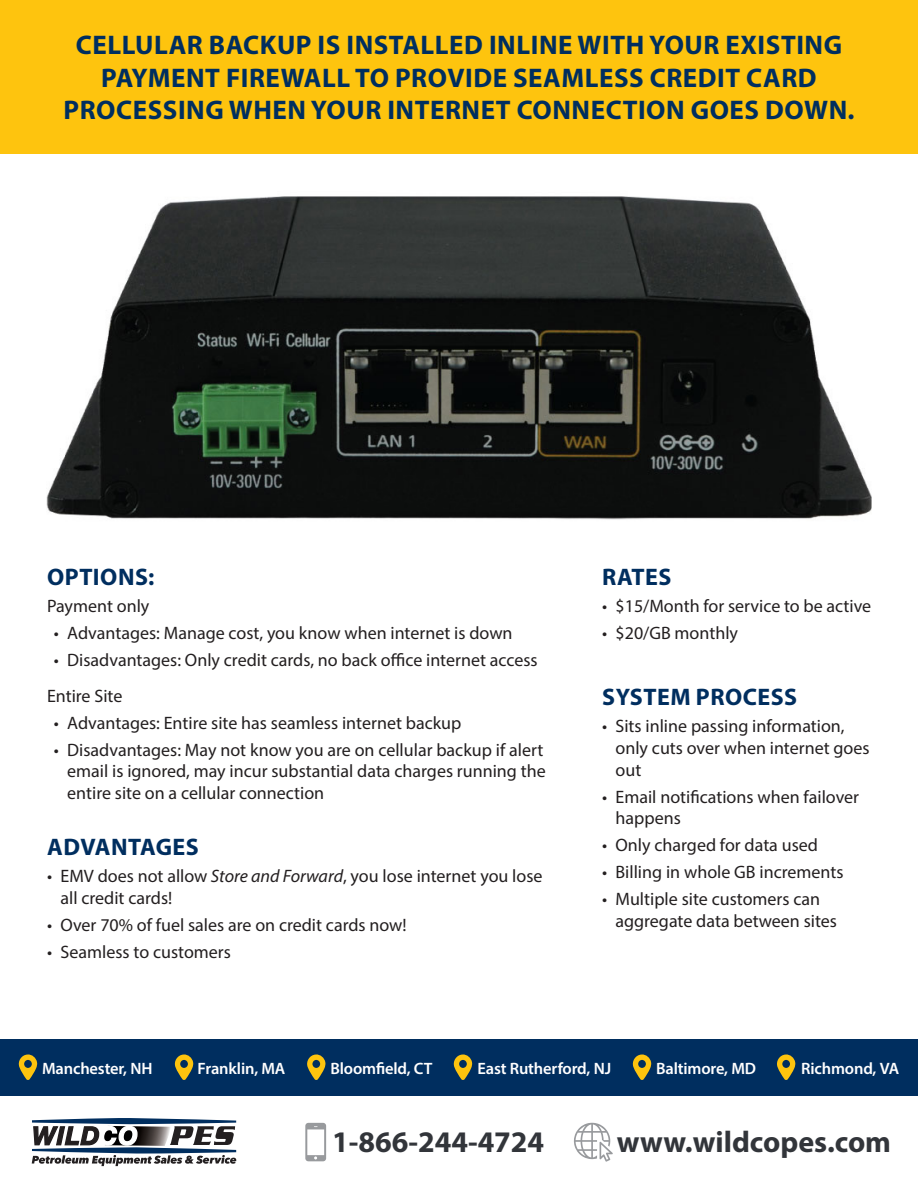
<style>
.page{position:relative;width:918px;height:1188px;background:#fff}
.page>*{position:absolute;margin:0;border:0;box-sizing:border-box;transform-origin:0 0}
.t1{font:700 30px "Myriad Pro";color:#32353a}
.t2{font:700 27px "Myriad Pro";letter-spacing:.02em;color:#002e5f}
.t3{font:700 24px "Myriad Pro";letter-spacing:.02em;color:#002e5f}
.t4{font:18px/21.6px "Myriad Pro";color:#231f20}
.t5{font:600 16.5px "Myriad Pro";letter-spacing:-.01em;color:#fff}
.s1{font-style:italic}
</style>
<div class="page">
<div style="left:0;top:1039px;width:918px;height:57px;background:#002e5f"></div>
<img style="left:47px;top:196px;width:824px;height:324px">
<div style="left:0;top:0;width:918px;height:153px;background:#fec40e"></div>
<svg style="left:18px;top:1054px;width:19px;height:26px"></svg>
<svg style="left:174px;top:1054px;width:19px;height:26px"></svg>
<svg style="left:307px;top:1054px;width:19px;height:26px"></svg>
<svg style="left:453px;top:1054px;width:19px;height:26px"></svg>
<svg style="left:632px;top:1054px;width:19px;height:26px"></svg>
<svg style="left:777px;top:1054px;width:19px;height:26px"></svg>
<svg style="left:32px;top:1118px;width:204px;height:49px"></svg>
<svg style="left:305px;top:1123px;width:21px;height:38px"></svg>
<svg style="left:574px;top:1123px;width:39px;height:39px"></svg>
<p class="t2" style="left:76px;top:28px;width:768px">CELLULAR BACKUP IS INSTALLED INLINE WITH YOUR EXISTING</p>
<p class="t2" style="left:101px;top:60px;width:717px">PAYMENT FIREWALL TO PROVIDE SEAMLESS CREDIT CARD</p>
<p class="t2" style="left:64px;top:93px;width:792px">PROCESSING WHEN YOUR INTERNET CONNECTION GOES DOWN.</p>
<p class="t3" style="left:47px;top:561px;width:109px">OPTIONS:</p>
<p class="t4" style="left:47px;top:594px;width:104px">Payment only</p>
<p class="t4" style="left:54px;top:621px;width:460px">• Advantages: Manage cost, you know when internet is down</p>
<p class="t4" style="left:54px;top:648px;width:486px">• Disadvantages: Only credit cards, no back office internet access</p>
<p class="t4" style="left:47px;top:684px;width:77px">Entire Site</p>
<p class="t4" style="left:54px;top:711px;width:409px">• Advantages: Entire site has seamless internet backup</p>
<p class="t4" style="left:67px;top:738px;width:480px;text-indent:-14px">• Disadvantages: May not know you are on cellular backup if alert email is ignored, may incur substantial data charges running the entire site on a cellular connection</p>
<p class="t3" style="left:47px;top:831px;width:153px">ADVANTAGES</p>
<p class="t4" style="left:61px;top:865px;width:484px;text-indent:-14px">• EMV does not allow <span class="s1">Store and Forward</span>, you lose internet you lose all credit cards!</p>
<p class="t4" style="left:47px;top:913px;width:361px">• Over 70% of fuel sales are on credit cards now!</p>
<p class="t4" style="left:47px;top:940px;width:185px">• Seamless to customers</p>
<p class="t3" style="left:602px;top:561px;width:71px">RATES</p>
<p class="t4" style="left:602px;top:594px;width:271px">• $15/Month for service to be active</p>
<p class="t4" style="left:602px;top:621px;width:138px">• $20/GB monthly</p>
<p class="t3" style="left:602px;top:682px;width:196px">SYSTEM PROCESS</p>
<p class="t4" style="left:616px;top:715px;width:256px;text-indent:-14px">• Sits inline passing information, only cuts over when internet goes out</p>
<p class="t4" style="left:616px;top:786px;width:245px;text-indent:-14px">• Email notifications when failover happens</p>
<p class="t4" style="left:602px;top:834px;width:217px">• Only charged for data used</p>
<p class="t4" style="left:602px;top:861px;width:243px">• Billing in whole GB increments</p>
<p class="t4" style="left:616px;top:888px;width:223px;text-indent:-14px">• Multiple site customers can aggregate data between sites</p>
<p class="t5" style="left:42px;top:1058px;width:112px">Manchester, NH</p>
<p class="t5" style="left:198px;top:1058px;width:89px">Franklin, MA</p>
<p class="t5" style="left:330px;top:1058px;width:103px">Bloomfield, CT</p>
<p class="t5" style="left:477px;top:1058px;width:135px">East Rutherford, NJ</p>
<p class="t5" style="left:656px;top:1058px;width:101px">Baltimore, MD</p>
<p class="t5" style="left:801px;top:1058px;width:99px">Richmond, VA</p>
<p class="t1" style="left:332px;top:1122px;width:214px">1-866-244-4724</p>
<p class="t1" style="left:617px;top:1122px;width:276px">www.wildcopes.com</p>
</div>
